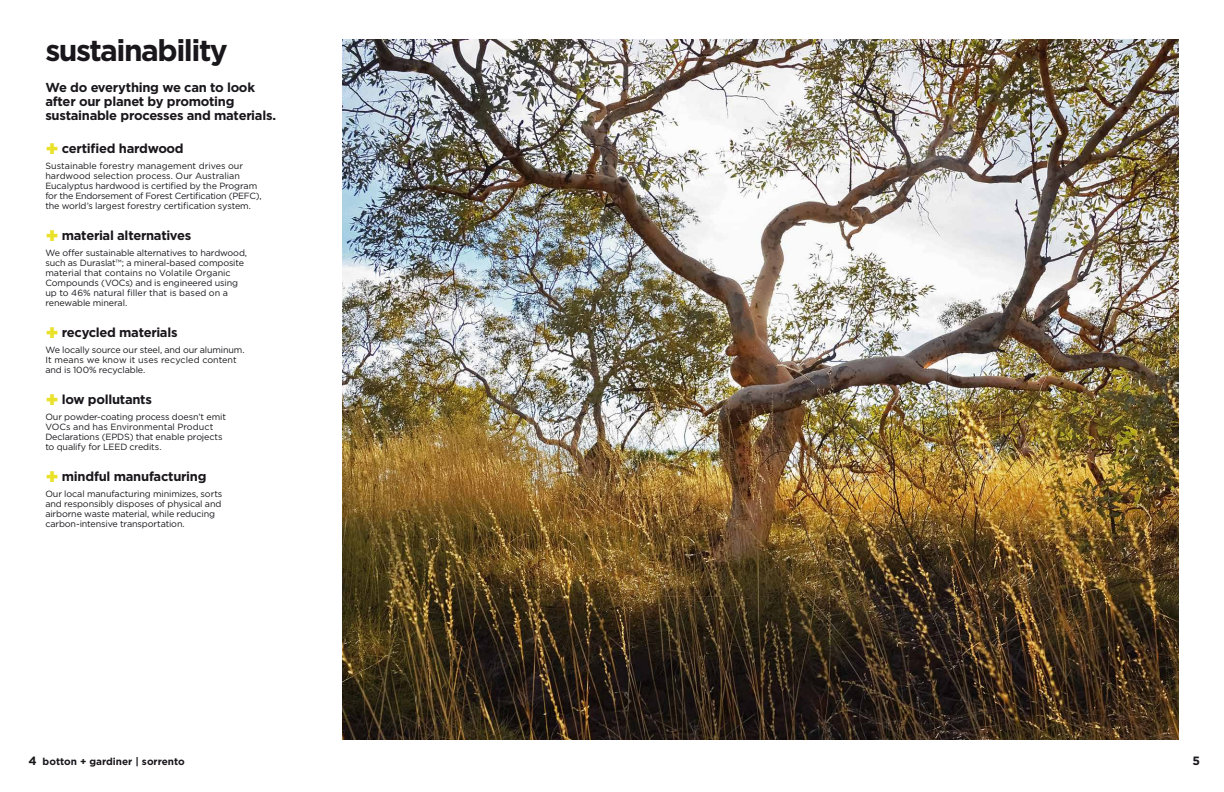
<style>
.page{position:relative;width:1224px;height:792px;background:#fff}
.page>*{position:absolute;margin:0;border:0;box-sizing:border-box;transform-origin:0 0}
.t1{font:700 30px "Gotham";letter-spacing:-.05em;color:#1a171c}
.t2{font:700 13px/14px "Gotham";letter-spacing:-.02em;color:#1a171c}
.t3{font:700 12px "Gotham";color:#1a171c}
.t4{font:700 10px "Gotham";color:#1a171c}
.t5{font:9px/10px "Gotham";letter-spacing:-.015em;color:#1a171c}
.s1{font-weight:900;font-size:21px;color:#e9e12a}
.s2{font-size:12px}
</style>
<div class="page">
<img style="left:342px;top:40px;width:837px;height:700px">
<h1 class="t1" style="left:45px;top:30px;width:184px">sustainability</h1>
<h2 class="t2" style="left:45px;top:80px;width:232px">We do everything we can to look after our planet by promoting sustainable processes and materials.</h2>
<h2 class="t2" style="left:45px;top:142px;width:140px"><span class="s1">+</span> certified hardwood</h2>
<p class="t5" style="left:45px;top:161px;width:218px">Sustainable forestry management drives our hardwood selection process. Our Australian Eucalyptus hardwood is certified by the Program for the Endorsement of Forest Certification (PEFC), the world’s largest forestry certification system.</p>
<h2 class="t2" style="left:45px;top:229px;width:147px"><span class="s1">+</span> material alternatives</h2>
<p class="t5" style="left:45px;top:248px;width:203px">We offer sustainable alternatives to hardwood, such as Duraslat™; a mineral-based composite material that contains no Volatile Organic Compounds (VOCs) and is engineered using up to 46% natural filler that is based on a renewable mineral.</p>
<h2 class="t2" style="left:45px;top:326px;width:134px"><span class="s1">+</span> recycled materials</h2>
<p class="t5" style="left:45px;top:345px;width:201px">We locally source our steel, and our aluminum.<br>It means we know it uses recycled content and is 100% recyclable.</p>
<h2 class="t2" style="left:45px;top:393px;width:108px"><span class="s1">+</span> low pollutants</h2>
<p class="t5" style="left:45px;top:412px;width:182px">Our powder-coating process doesn’t emit VOCs and has Environmental Product Declarations (EPDS) that enable projects to qualify for LEED credits.</p>
<h2 class="t2" style="left:45px;top:470px;width:163px"><span class="s1">+</span> mindful manufacturing</h2>
<p class="t5" style="left:45px;top:489px;width:179px">Our local manufacturing minimizes, sorts and responsibly disposes of physical and airborne waste material, while reducing carbon-intensive transportation.</p>
<p class="t4" style="left:28px;top:755px;width:158px"><span class="s2">4</span> botton + gardiner | sorrento</p>
<h3 class="t3" style="left:1192px;top:753px;width:9px">5</h3>
</div>
